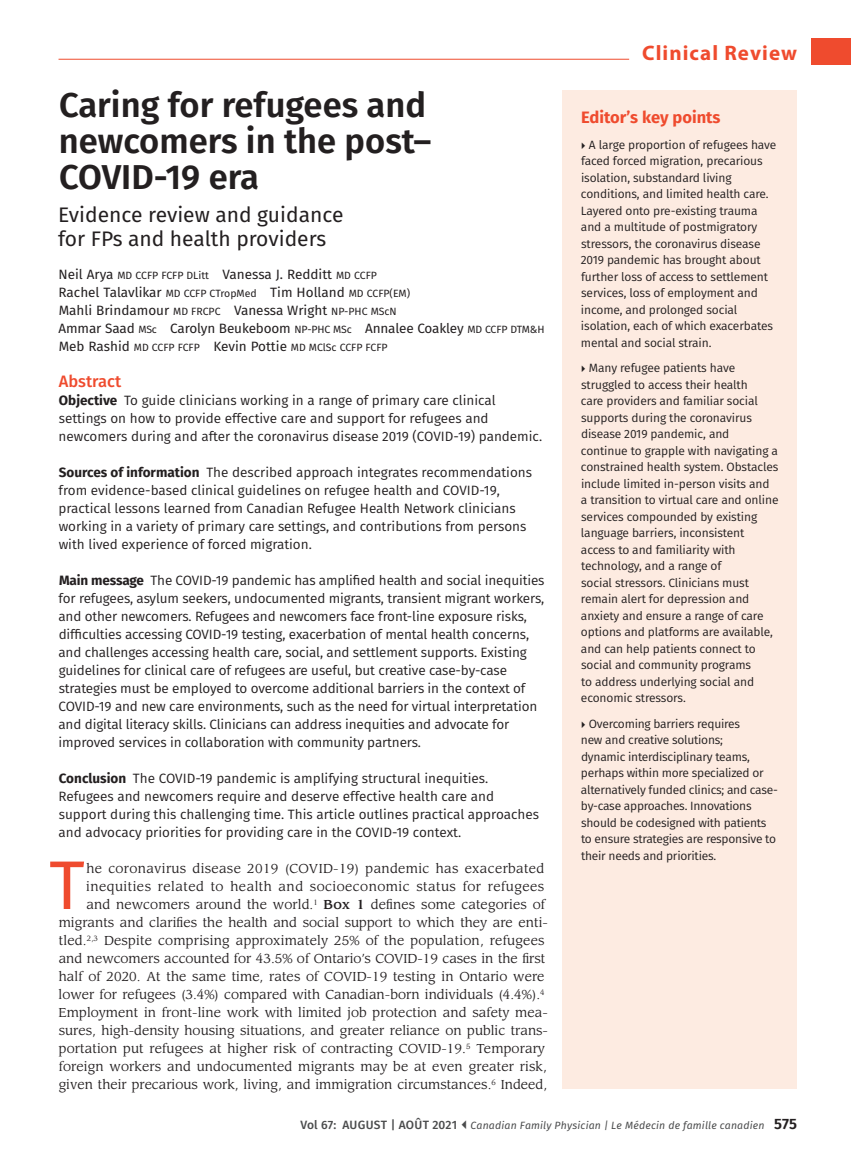
<style>
.page{position:relative;width:851px;height:1161px;background:#fff}
.page>*{position:absolute;margin:0;border:0;box-sizing:border-box;transform-origin:0 0}
.DropCap3{font:68.85px "Fira Sans";color:#ef4b2e}
.ArticleTitle{font:600 34.5px/36px "Fira Sans";color:#231f20}
.ArticleSubtitle{font:21px/24px "Fira Sans";color:#231f20}
.t1{font:700 21px "Myriad Pro";letter-spacing:.05em;color:#ef4b2e}
.KeyPointHead_RES{font:700 16.5px "Fira Sans";color:#ef4b2e}
.AbstractHead{font:500 16.5px "Fira Sans";color:#ef4b2e}
.AbstractBody{font:13.5px/18px "Fira Sans";letter-spacing:-.01em;color:#231f20}
.Byline{font:13.5px/18px "Fira Sans";letter-spacing:-.005em;color:#231f20}
.DropCap3-2{font:12.75px "Leawood Std";letter-spacing:.005em;color:#231f20}
.DropCap3-3{font:12.75px "Leawood Std";letter-spacing:.035em;color:#231f20}
.DropCap3-4{font:12.75px "Leawood Std";letter-spacing:.025em;color:#231f20}
.KeyPoints_RES{font:12px/16.5px "Fira Sans";letter-spacing:-.01em;color:#231f20}
.t2{font:italic 10.5px "Fira Sans";letter-spacing:.015em;color:#4b4c4d}
.Byline-2{font:10.5px "Fira Sans";color:#231f20}
.s1{font-size:10.5px}
.s2{font-size:13.5px}
.s3{font-weight:700}
.s4{font-weight:500}
.s5{font-weight:500;font-style:normal;font-size:12px}
.s6{font-weight:600;font-style:normal;font-size:15px;color:#231f20}
</style>
<div class="page">
<hr style="left:58px;top:59px;width:571px;height:1px;background:#ef4b2e">
<div style="left:812px;top:38px;width:38px;height:27px;background:#ef4b2e"></div>
<div style="left:562px;top:90px;width:234px;height:999px;background:#fdebe1"></div>
<p class="ArticleTitle" style="left:59px;top:85px;width:374px">Caring for refugees and newcomers in the post–<br>COVID-19 era</p>
<p class="ArticleSubtitle" style="left:58px;top:202px;width:287px">Evidence review and guidance for FPs and health providers</p>
<p class="Byline" style="left:58px;top:265px;width:487px">Neil Arya <span class="s1">MD CCFP FCFP DLitt</span> Vanessa J. Redditt <span class="s1">MD CCFP<br></span>Rachel Talavlikar <span class="s1">MD CCFP CTropMed</span> Tim Holland <span class="s1">MD CCFP(EM)<br></span>Mahli Brindamour <span class="s1">MD FRCPC</span> Vanessa Wright <span class="s1">NP-PHC MScN<br></span>Ammar Saad <span class="s1">MSc</span> Carolyn Beukeboom <span class="s1">NP-PHC MSc</span> Annalee Coakley <span class="s1">MD CCFP DTM&amp;H</span></p>
<p class="Byline-2" style="left:59px;top:339px;width:330px"><span class="s2">Meb Rashid</span> MD CCFP FCFP <span class="s2">Kevin Pottie</span> MD MClSc CCFP FCFP</p>
<p class="AbstractHead" style="left:59px;top:368px;width:64px">Abstract</p>
<p class="AbstractBody" style="left:59px;top:391px;width:485px"><span class="s3">Objective</span> To guide clinicians working in a range of primary care clinical settings on how to provide effective care and support for refugees and newcomers during and after the coronavirus disease 2019 (COVID-19) pandemic.</p>
<p class="AbstractBody" style="left:59px;top:463px;width:475px"><span class="s3">Sources of information</span> The described approach integrates recommendations from evidence-based clinical guidelines on refugee health and COVID-19, practical lessons learned from Canadian Refugee Health Network clinicians working in a variety of primary care settings, and contributions from persons with lived experience of forced migration.</p>
<p class="AbstractBody" style="left:58px;top:571px;width:487px"><span class="s3">Main message</span> The COVID-19 pandemic has amplified health and social inequities for refugees, asylum seekers, undocumented migrants, transient migrant workers, and other newcomers. Refugees and newcomers face front-line exposure risks, difficulties accessing COVID-19 testing, exacerbation of mental health concerns, and challenges accessing health care, social, and settlement supports. Existing guidelines for clinical care of refugees are useful, but creative case-by-case strategies must be employed to overcome additional barriers in the context of COVID-19 and new care environments, such as the need for virtual interpretation and digital literacy skills. Clinicians can address inequities and advocate for improved services in collaboration with community partners.</p>
<p class="AbstractBody" style="left:58px;top:769px;width:482px"><span class="s3">Conclusion</span> The COVID-19 pandemic is amplifying structural inequities.<br>Refugees and newcomers require and deserve effective health care and support during this challenging time. This article outlines practical approaches and advocacy priorities for providing care in the COVID-19 context.</p>
<p class="DropCap3" style="left:49px;top:833px;width:37px">T</p>
<p class="DropCap3-4" style="left:86px;top:861px;width:459px">he coronavirus disease 2019 (COVID-19) pandemic has exacerbated</p>
<p class="DropCap3-3" style="left:86px;top:879px;width:459px">inequities related to health and socioeconomic status for refugees</p>
<p class="DropCap3-2" style="left:86px;top:897px;width:460px">and newcomers around the world.<sup>1</sup> <span class="s4">Box 1</span> defines some categories of</p>
<p class="DropCap3-2" style="left:59px;top:915px;width:491px">migrants and clarifies the health and social support to which they are enti-</p>
<p class="DropCap3-2" style="left:59px;top:933px;width:487px">tled.<sup>2,3</sup> Despite comprising approximately 25% of the population, refugees</p>
<p class="DropCap3-2" style="left:59px;top:951px;width:488px">and newcomers accounted for 43.5% of Ontario’s COVID-19 cases in the first</p>
<p class="DropCap3-2" style="left:59px;top:969px;width:487px">half of 2020. At the same time, rates of COVID-19 testing in Ontario were</p>
<p class="DropCap3-2" style="left:59px;top:987px;width:487px">lower for refugees (3.4%) compared with Canadian-born individuals (4.4%).<sup>4</sup></p>
<p class="DropCap3-2" style="left:59px;top:1005px;width:491px">Employment in front-line work with limited job protection and safety mea-</p>
<p class="DropCap3-2" style="left:59px;top:1023px;width:490px">sures, high-density housing situations, and greater reliance on public trans-</p>
<p class="DropCap3-2" style="left:59px;top:1041px;width:487px">portation put refugees at higher risk of contracting COVID-19.<sup>5</sup> Temporary</p>
<p class="DropCap3-2" style="left:59px;top:1059px;width:489px">foreign workers and undocumented migrants may be at even greater risk,</p>
<p class="DropCap3-2" style="left:59px;top:1077px;width:490px">given their precarious work, living, and immigration circumstances.<sup>6</sup> Indeed,</p>
<h3 class="t1" style="left:642px;top:39px;width:156px">Clinical Review</h3>
<p class="KeyPointHead_RES" style="left:581px;top:104px;width:141px">Editor’s key points</p>
<p class="KeyPoints_RES" style="left:580px;top:136px;width:197px;text-indent:8px">A large proportion of refugees have faced forced migration, precarious isolation, substandard living conditions, and limited health care.<br>Layered onto pre-existing trauma and a multitude of postmigratory stressors, the coronavirus disease 2019 pandemic has brought about further loss of access to settlement services, loss of employment and income, and prolonged social isolation, each of which exacerbates mental and social strain.</p>
<p class="KeyPoints_RES" style="left:581px;top:360px;width:199px;text-indent:8px">Many refugee patients have struggled to access their health<br>care providers and familiar social supports during the coronavirus disease 2019 pandemic, and continue to grapple with navigating a constrained health system. Obstacles include limited in-person visits and a transition to virtual care and online services compounded by existing language barriers, inconsistent access to and familiarity with technology, and a range of<br>social stressors. Clinicians must remain alert for depression and anxiety and ensure a range of care options and platforms are available, and can help patients connect to social and community programs<br>to address underlying social and economic stressors.</p>
<p class="KeyPoints_RES" style="left:581px;top:715px;width:198px;text-indent:8px">Overcoming barriers requires<br>new and creative solutions;<br>dynamic interdisciplinary teams, perhaps within more specialized or alternatively funded clinics; and case&shy;by-case approaches. Innovations should be codesigned with patients to ensure strategies are responsive to their needs and priorities.</p>
<p class="t2" style="left:300px;top:1117px;width:498px"><span class="s5">Vol 67: AUGUST | AOÛT 2021</span> Canadian Family Physician | Le Médecin de famille canadien <span class="s6">575</span></p>
</div>
